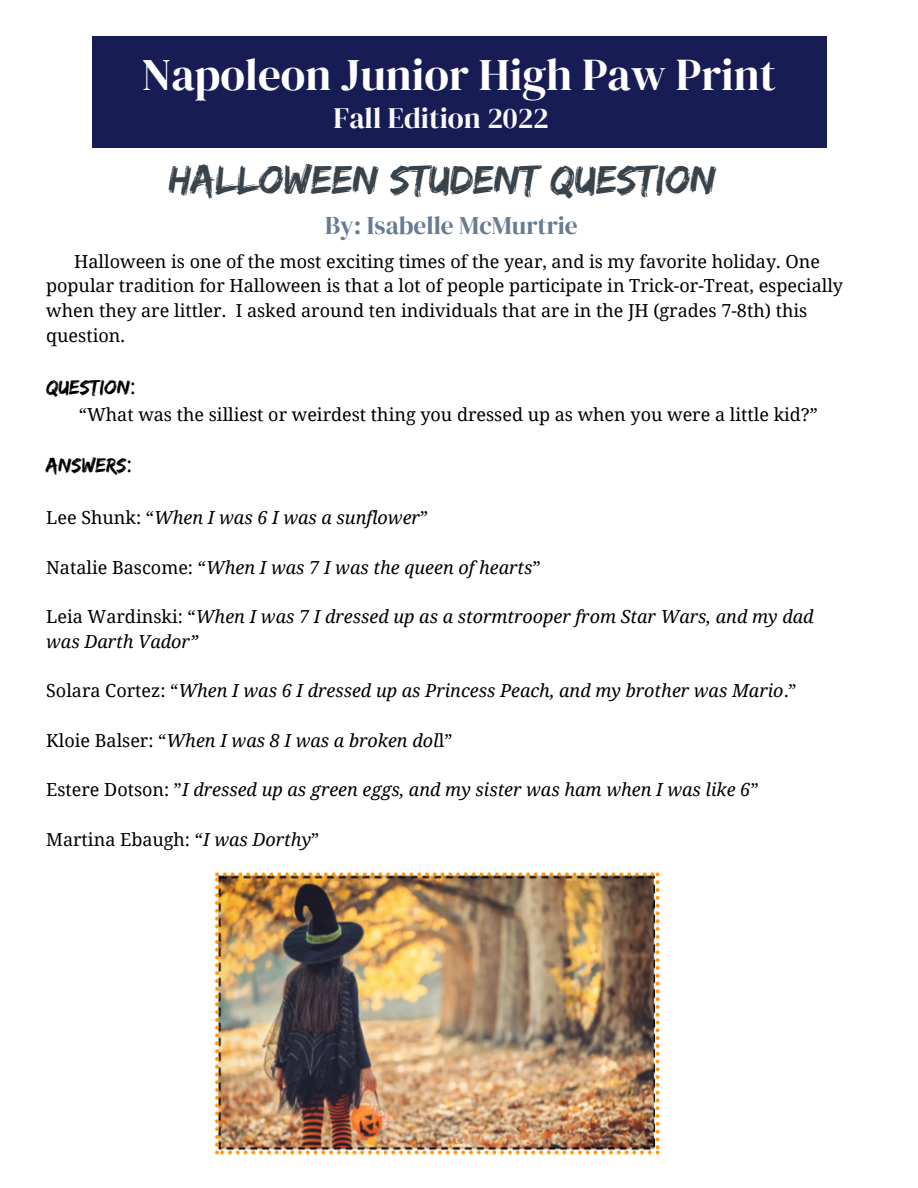
<style>
.page{position:relative;width:918px;height:1188px;background:#fff}
.page>*{position:absolute;margin:0;border:0;box-sizing:border-box;transform-origin:0 0}
.t1{font:45px "DM Serif Display";color:#fff}
.t2{font:41.55px "Edo";color:#39434c}
.t3{font:29.4px "DM Serif Display";color:#f9f9f9}
.t4{font:25.35px "DM Serif Display";color:#687b92}
.t5{font:21px "Edo";color:#000}
.t6{font:italic 18px/24.8px "Noto Serif";color:#000}
.t7{font:18px/24.8px "Noto Serif";color:#000}
.s1{font-family:"Noto Sans"}
.s2{font-style:normal}
.s3{font-style:italic}
</style>
<div class="page">
<div style="left:92px;top:36px;width:734px;height:112px;background:#171c54"></div>
<img style="left:214px;top:871px;width:446px;height:284px">
<h1 class="t1" style="left:142px;top:43px;width:636px">Napoleon Junior High Paw Print</h1>
<h3 class="t3" style="left:334px;top:98px;width:217px">Fall Edition 2022</h3>
<h2 class="t2" style="left:168px;top:156px;width:550px">Halloween Student Question</h2>
<h3 class="t4" style="left:325px;top:207px;width:254px">By: Isabelle McMurtrie</h3>
<p class="t7" style="left:46px;top:248px;width:798px;text-indent:28px">Halloween is one of the most exciting times of the year, and is my favorite holiday. One popular tradition for Halloween is that a lot of people participate in Trick-or-Treat, especially when they are littler. I asked around ten individuals that are in the JH (grades 7-8th) this question.</p>
<p class="t5" style="left:46px;top:375px;width:91px">Question<span class="s1">:</span></p>
<p class="t7" style="left:79px;top:401px;width:741px">“What was the silliest or weirdest thing you dressed up as when you were a little kid?”</p>
<p class="t5" style="left:46px;top:453px;width:87px">AnswerS<span class="s1">:</span></p>
<p class="t6" style="left:46px;top:505px;width:384px"><span class="s2">Lee Shunk: “</span>When I was 6 I was a sunflower<span class="s2">”</span></p>
<p class="t6" style="left:46px;top:554px;width:496px"><span class="s2">Natalie Bascome: “</span>When I was 7 I was the queen of hearts<span class="s2">”</span></p>
<p class="t6" style="left:46px;top:604px;width:769px"><span class="s2">Leia Wardinski: “</span>When I was 7 I dressed up as a stormtrooper from Star Wars, and my dad was Darth Vador”</p>
<p class="t6" style="left:46px;top:678px;width:752px"><span class="s2">Solara Cortez: “</span>When I was 6 I dressed up as Princess Peach, and my brother was Mario<span class="s2">.”</span></p>
<p class="t6" style="left:46px;top:728px;width:408px"><span class="s2">Kloie Balser: “</span>When I was 8 I was a broken dol<span class="s2">l”</span></p>
<p class="t6" style="left:46px;top:777px;width:714px"><span class="s2">Estere Dotson: ”</span>I dressed up as green eggs, and my sister was ham when I was like 6<span class="s2">”</span></p>
<p class="t7" style="left:46px;top:827px;width:275px">Martina Ebaugh: “<span class="s3">I was Dorthy</span>”</p>
</div>
